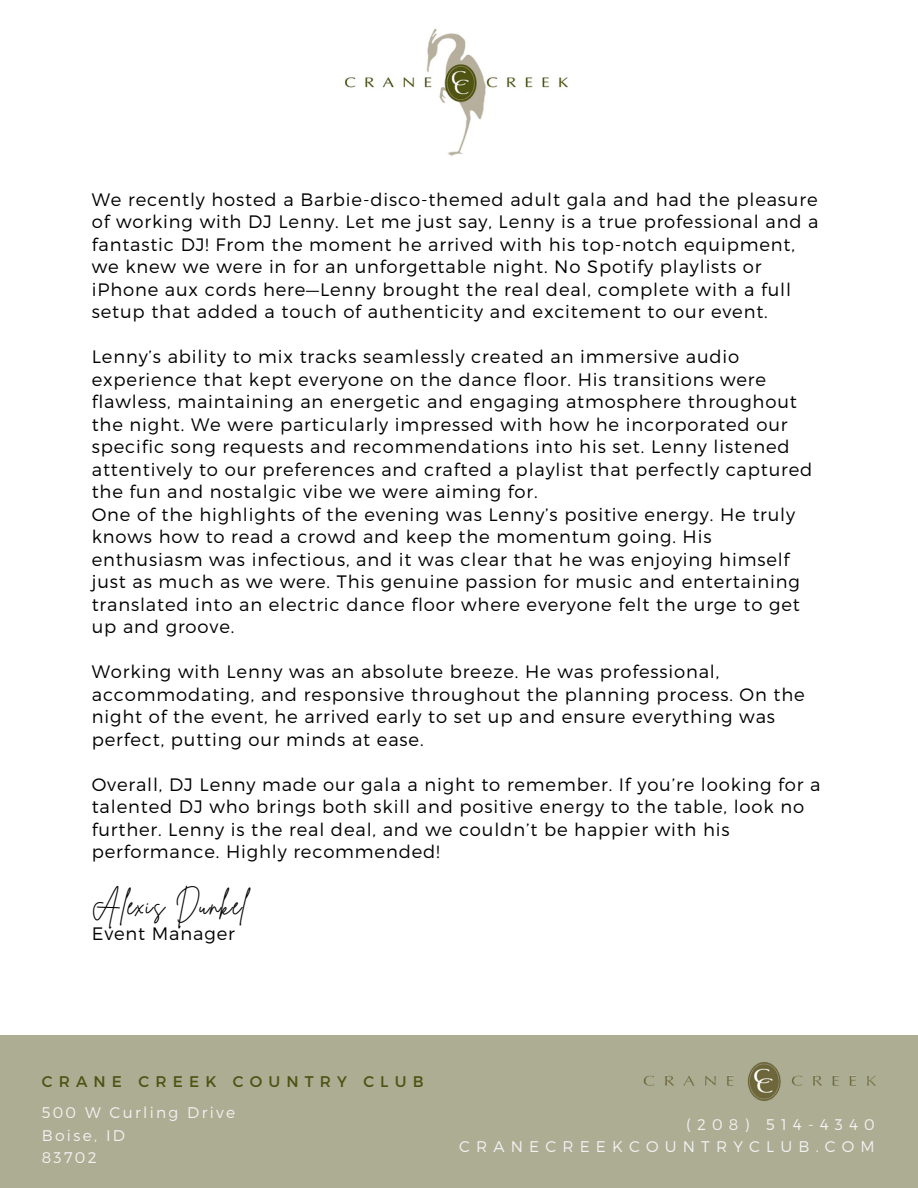
<style>
.page{position:relative;width:918px;height:1188px;background:#fff}
.page>*{position:absolute;margin:0;border:0;box-sizing:border-box;transform-origin:0 0}
.t1{font:27px "Brittany Signature";letter-spacing:.045em;color:#000}
.t2{font:300 18px/22.5px "Montserrat";letter-spacing:.045em;color:#000}
.t3{font:300 15.45px/22.5px "Montserrat";letter-spacing:.4em;color:#f2f2f2;text-align:right}
.t4{font:15.45px "Montserrat";letter-spacing:.4em;color:#4e5212}
.t5{font:300 15.45px "Montserrat";letter-spacing:.15em;color:#f2f2f2}
</style>
<div class="page">
<div style="left:0;top:1035px;width:918px;height:153px;background:#acad93"></div>
<img style="left:345px;top:28px;width:223px;height:128px">
<img style="left:643px;top:1062px;width:233px;height:39px">
<p class="t2" style="left:92px;top:187px;width:728px">We recently hosted a Barbie-disco-themed adult gala and had the pleasure of working with DJ Lenny. Let me just say, Lenny is a true professional and a fantastic DJ! From the moment he arrived with his top-notch equipment, we knew we were in for an unforgettable night. No Spotify playlists or iPhone aux cords here—Lenny brought the real deal, complete with a full setup that added a touch of authenticity and excitement to our event.</p>
<h2 class="t2" style="left:92px;top:345px;width:722px">Lenny’s ability to mix tracks seamlessly created an immersive audio experience that kept everyone on the dance floor. His transitions were flawless, maintaining an energetic and engaging atmosphere throughout the night. We were particularly impressed with how he incorporated our specific song requests and recommendations into his set. Lenny listened attentively to our preferences and crafted a playlist that perfectly captured the fun and nostalgic vibe we were aiming for.<br>One of the highlights of the evening was Lenny’s positive energy. He truly knows how to read a crowd and keep the momentum going. His enthusiasm was infectious, and it was clear that he was enjoying himself just as much as we were. This genuine passion for music and entertaining translated into an electric dance floor where everyone felt the urge to get up and groove.</h2>
<h2 class="t2" style="left:92px;top:660px;width:714px">Working with Lenny was an absolute breeze. He was professional, accommodating, and responsive throughout the planning process. On the night of the event, he arrived early to set up and ensure everything was perfect, putting our minds at ease.</h2>
<h2 class="t2" style="left:92px;top:772px;width:730px">Overall, DJ Lenny made our gala a night to remember. If you’re looking for a talented DJ who brings both skill and positive energy to the table, look no further. Lenny is the real deal, and we couldn’t be happier with his performance. Highly recommended!</h2>
<h2 class="t1" style="left:92px;top:888px;width:156px">Alexis Dunkel</h2>
<h2 class="t2" style="left:92px;top:922px;width:145px">Event Manager</h2>
<p class="t4" style="left:42px;top:1071px;width:383px">CRANE CREEK COUNTRY CLUB</p>
<p class="t5" style="left:42px;top:1103px;width:195px">500 W Curling Drive</p>
<p class="t3" style="left:42px;top:1123px;width:85px">Boise, ID</p>
<p class="t3" style="left:42px;top:1146px;width:57px">83702</p>
<h3 class="t3" style="left:459px;top:1112px;width:417px">(208) 514-4340<br>CRANECREEKCOUNTRYCLUB.COM</h3>
</div>
